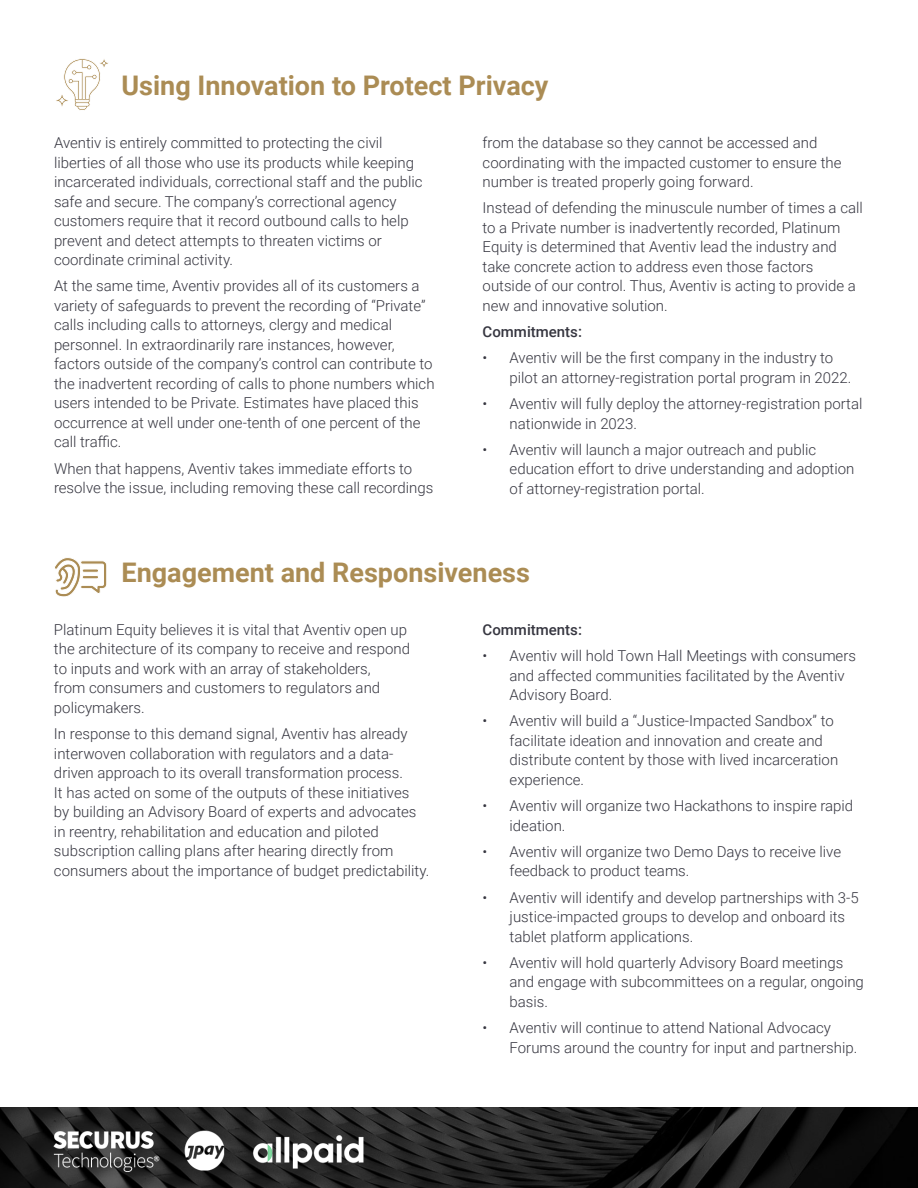
<style>
.page{position:relative;width:918px;height:1188px;background:#fff}
.page>*{position:absolute;margin:0;border:0;box-sizing:border-box;transform-origin:0 0}
.t1{font:700 27px "Roboto";color:#ab8c54}
.t2{font:300 15px/19.5px "Roboto";color:#363640}
.t3{font:500 15px "Roboto";color:#363640}
</style>
<div class="page">
<svg style="left:55px;top:557px;width:52px;height:40px"></svg>
<svg style="left:56px;top:58px;width:52px;height:52px"></svg>
<svg style="left:0;top:1107px;width:918px;height:81px;background:#1c1c1c"></svg>
<img style="left:53px;top:1111px;width:315px;height:62px">
<h1 class="t1" style="left:122px;top:67px;width:428px">Using Innovation to Protect Privacy</h1>
<p class="t2" style="left:54px;top:133px;width:370px">Aventiv is entirely committed to protecting the civil liberties of all those who use its products while keeping incarcerated individuals, correctional staff and the public safe and secure. The company’s correctional agency customers require that it record outbound calls to help prevent and detect attempts to threaten victims or coordinate criminal activity.</p>
<p class="t2" style="left:54px;top:276px;width:382px">At the same time, Aventiv provides all of its customers a variety of safeguards to prevent the recording of “Private” calls including calls to attorneys, clergy and medical personnel. In extraordinarily rare instances, however, factors outside of the company’s control can contribute to the inadvertent recording of calls to phone numbers which users intended to be Private. Estimates have placed this occurrence at well under one-tenth of one percent of the call traffic.</p>
<p class="t2" style="left:54px;top:458px;width:381px">When that happens, Aventiv takes immediate efforts to resolve the issue, including removing these call recordings</p>
<p class="t2" style="left:483px;top:133px;width:360px">from the database so they cannot be accessed and coordinating with the impacted customer to ensure the number is treated properly going forward.</p>
<p class="t2" style="left:483px;top:198px;width:382px">Instead of defending the minuscule number of times a call to a Private number is inadvertently recorded, Platinum Equity is determined that Aventiv lead the industry and take concrete action to address even those factors outside of our control. Thus, Aventiv is acting to provide a new and innovative solution.</p>
<p class="t3" style="left:483px;top:321px;width:101px">Commitments:</p>
<p class="t2" style="left:510px;top:348px;width:343px;text-indent:-27px">• Aventiv will be the first company in the industry to pilot an attorney-registration portal program in 2022.</p>
<p class="t2" style="left:510px;top:394px;width:354px;text-indent:-27px">• Aventiv will fully deploy the attorney-registration portal nationwide in 2023.</p>
<p class="t2" style="left:510px;top:439px;width:346px;text-indent:-27px">• Aventiv will launch a major outreach and public education effort to drive understanding and adoption of attorney-registration portal.</p>
<h1 class="t1" style="left:122px;top:553px;width:410px">Engagement and Responsiveness</h1>
<p class="t2" style="left:54px;top:619px;width:358px">Platinum Equity believes it is vital that Aventiv open up the architecture of its company to receive and respond to inputs and work with an array of stakeholders,<br>from consumers and customers to regulators and policymakers.</p>
<p class="t2" style="left:54px;top:724px;width:377px">In response to this demand signal, Aventiv has already interwoven collaboration with regulators and a data&shy;driven approach to its overall transformation process.<br>It has acted on some of the outputs of these initiatives<br>by building an Advisory Board of experts and advocates in reentry, rehabilitation and education and piloted subscription calling plans after hearing directly from consumers about the importance of budget predictability.</p>
<p class="t3" style="left:483px;top:619px;width:101px">Commitments:</p>
<p class="t2" style="left:510px;top:646px;width:348px;text-indent:-27px">• Aventiv will hold Town Hall Meetings with consumers and affected communities facilitated by the Aventiv<br>Advisory Board.</p>
<p class="t2" style="left:510px;top:711px;width:330px;text-indent:-27px">• Aventiv will build a “Justice-Impacted Sandbox” to facilitate ideation and innovation and create and distribute content by those with lived incarceration experience.</p>
<p class="t2" style="left:510px;top:796px;width:345px;text-indent:-27px">• Aventiv will organize two Hackathons to inspire rapid ideation.</p>
<p class="t2" style="left:510px;top:841px;width:333px;text-indent:-27px">• Aventiv will organize two Demo Days to receive live feedback to product teams.</p>
<p class="t2" style="left:510px;top:887px;width:351px;text-indent:-27px">• Aventiv will identify and develop partnerships with 3-5 justice-impacted groups to develop and onboard its tablet platform applications.</p>
<p class="t2" style="left:510px;top:952px;width:356px;text-indent:-27px">• Aventiv will hold quarterly Advisory Board meetings and engage with subcommittees on a regular, ongoing basis.</p>
<p class="t2" style="left:510px;top:1018px;width:349px;text-indent:-27px">• Aventiv will continue to attend National Advocacy<br>Forums around the country for input and partnership.</p>
</div>
